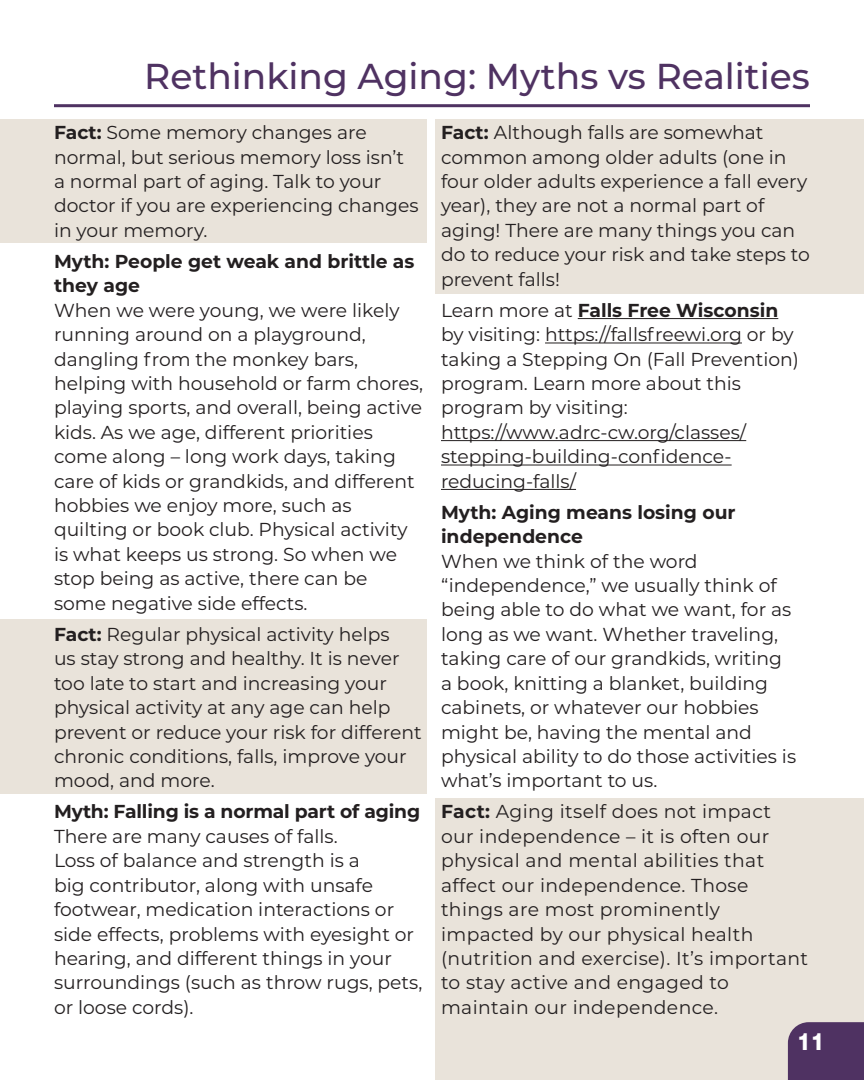
<style>
.page{position:relative;width:864px;height:1080px;background:#fff}
.page>*{position:absolute;margin:0;border:0;box-sizing:border-box;transform-origin:0 0}
.t1{font:500 36px "Montserrat";color:#4f3262}
.t2{font:800 24px "Helvetica Neue LT Std";color:#fff;scale:.9 1}
.t3{font:18.75px/24.5px "Montserrat";color:#231f20}
.t4{font:18.75px/24.5px "Montserrat";letter-spacing:.02em;color:#231f20}
.t5{font:700 18.75px/24.5px "Montserrat";color:#231f20}
.s1{font-weight:700}
</style>
<div class="page">
<div style="left:0;top:119px;width:426px;height:124px;background:#e9e3da"></div>
<div style="left:0;top:619px;width:426px;height:175px;background:#e9e3da"></div>
<div style="left:435px;top:119px;width:429px;height:175px;background:#e9e3da"></div>
<div style="left:435px;top:798px;width:429px;height:282px;background:#e9e3da"></div>
<hr style="left:54px;top:104px;width:756px;height:3px;background:#4f3262">
<hr style="left:578px;top:318px;width:200px;height:1px;background:#231f20">
<hr style="left:545px;top:343px;width:197px;height:1px;background:#231f20">
<hr style="left:441px;top:440px;width:305px;height:1px;background:#231f20">
<hr style="left:441px;top:465px;width:291px;height:1px;background:#231f20">
<hr style="left:441px;top:489px;width:135px;height:1px;background:#231f20">
<div style="left:788px;top:1022px;width:76px;height:58px;background:#4f3262"></div>
<h1 class="t1" style="left:144px;top:51px;width:667px">Rethinking Aging: Myths vs Realities</h1>
<p class="t3" style="left:54px;top:120px;width:366px"><span class="s1">Fact:</span> Some memory changes are normal, but serious memory loss isn’t a normal part of aging. Talk to your doctor if you are experiencing changes in your memory.</p>
<p class="t5" style="left:54px;top:248px;width:362px">Myth: People get weak and brittle as they age</p>
<p class="t3" style="left:54px;top:297px;width:370px">When we were young, we were likely running around on a playground, dangling from the monkey bars, helping with household or farm chores, playing sports, and overall, being active kids. As we age, different priorities come along – long work days, taking care of kids or grandkids, and different hobbies we enjoy more, such as quilting or book club. Physical activity is what keeps us strong. So when we stop being as active, there can be some negative side effects.</p>
<p class="t3" style="left:54px;top:621px;width:369px"><span class="s1">Fact:</span> Regular physical activity helps<br>us stay strong and healthy. It is never too late to start and increasing your physical activity at any age can help prevent or reduce your risk for different chronic conditions, falls, improve your mood, and more.</p>
<p class="t5" style="left:54px;top:799px;width:368px">Myth: Falling is a normal part of aging</p>
<p class="t3" style="left:54px;top:823px;width:370px">There are many causes of falls.<br>Loss of balance and strength is a<br>big contributor, along with unsafe footwear, medication interactions or side effects, problems with eyesight or hearing, and different things in your surroundings (such as throw rugs, pets, or loose cords).</p>
<p class="t3" style="left:441px;top:120px;width:370px"><span class="s1">Fact:</span> Although falls are somewhat common among older adults (one in four older adults experience a fall every year), they are not a normal part of aging! There are many things you can do to reduce your risk and take steps to prevent falls!</p>
<p class="t3" style="left:441px;top:297px;width:360px">Learn more at <span class="s1">Falls Free Wisconsin </span>by visiting: https://fallsfreewi.org or by taking a Stepping On (Fall Prevention) program. Learn more about this program by visiting: https://www.adrc-cw.org/classes/ stepping-building-confidence&shy;reducing-falls/</p>
<p class="t5" style="left:441px;top:499px;width:296px">Myth: Aging means losing our independence</p>
<p class="t3" style="left:441px;top:548px;width:357px">When we think of the word “independence,” we usually think of being able to do what we want, for as long as we want. Whether traveling, taking care of our grandkids, writing a book, knitting a blanket, building cabinets, or whatever our hobbies might be, having the mental and physical ability to do those activities is what’s important to us.</p>
<p class="t4" style="left:441px;top:799px;width:369px"><span class="s1">Fact:</span> Aging itself does not impact our independence – it is often our physical and mental abilities that affect our independence. Those things are most prominently impacted by our physical health (nutrition and exercise). It’s important to stay active and engaged to maintain our independence.</p>
<p class="t2" style="left:797px;top:1027px;width:32px">11</p>
</div>
